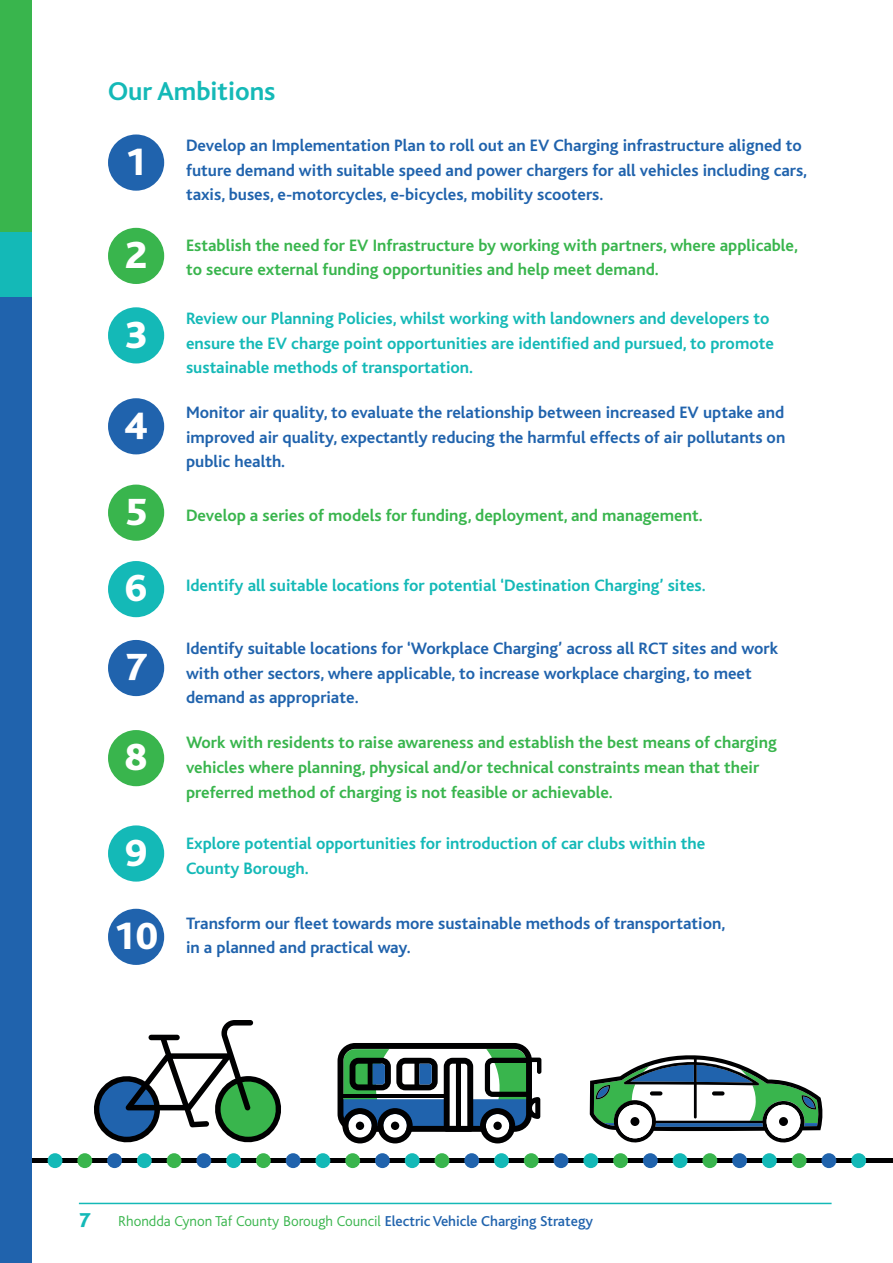
<style>
.page{position:relative;width:893px;height:1263px;background:#fff}
.page>*{position:absolute;margin:0;border:0;box-sizing:border-box;transform-origin:0 0}
.t1{font:800 39.6px "Bliss";color:#fff}
.t2{font:700 27px "Bliss";color:#14b9b7}
.t3{font:800 21px "Bliss";color:#14b9b7}
.t4{font:700 17.25px/24.6px "Bliss";color:#2063ad}
.t5{font:700 17.25px/24.6px "Bliss";color:#39b54d}
.t6{font:700 17.25px/24.6px "Bliss";color:#14b9b7}
.t7{font:300 15px "Bliss";color:#39b54d}
.s1{font-weight:500;color:#2063ad}
</style>
<div class="page">
<svg style="left:590px;top:1055px;width:233px;height:88px"></svg>
<div style="left:630px;top:1117px;width:9px;height:9px;background:#000001;border-radius:50%"></div>
<svg style="left:338px;top:1043px;width:203px;height:100px"></svg>
<hr style="left:342px;top:1094px;width:102px;height:3px;background:#000001">
<svg style="left:94px;top:1020px;width:187px;height:123px"></svg>
<hr style="left:20px;top:1158px;width:873px;height:4px;background:#000001">
<div style="left:0;top:0;width:32px;height:1263px;background:#2063ad"></div>
<div style="left:0;top:0;width:32px;height:234px;background:#39b54d"></div>
<div style="left:0;top:232px;width:32px;height:65px;background:#14b9b7"></div>
<hr style="left:79px;top:1203px;width:753px;height:1px;background:#14b9b7">
<div style="left:851px;top:1153px;width:15px;height:15px;background:#14b9b7;border-radius:50%"></div>
<div style="left:821px;top:1153px;width:15px;height:15px;background:#2063ad;border-radius:50%"></div>
<div style="left:792px;top:1153px;width:15px;height:15px;background:#39b54d;border-radius:50%"></div>
<div style="left:762px;top:1153px;width:15px;height:15px;background:#14b9b7;border-radius:50%"></div>
<div style="left:732px;top:1153px;width:15px;height:15px;background:#2063ad;border-radius:50%"></div>
<div style="left:702px;top:1153px;width:15px;height:15px;background:#39b54d;border-radius:50%"></div>
<div style="left:673px;top:1153px;width:14px;height:15px;background:#14b9b7;border-radius:50%"></div>
<div style="left:643px;top:1153px;width:15px;height:15px;background:#2063ad;border-radius:50%"></div>
<div style="left:613px;top:1153px;width:15px;height:15px;background:#39b54d;border-radius:50%"></div>
<div style="left:583px;top:1153px;width:15px;height:15px;background:#14b9b7;border-radius:50%"></div>
<div style="left:554px;top:1153px;width:14px;height:15px;background:#2063ad;border-radius:50%"></div>
<div style="left:524px;top:1153px;width:15px;height:15px;background:#39b54d;border-radius:50%"></div>
<div style="left:494px;top:1153px;width:15px;height:15px;background:#14b9b7;border-radius:50%"></div>
<div style="left:464px;top:1153px;width:15px;height:15px;background:#2063ad;border-radius:50%"></div>
<div style="left:434px;top:1153px;width:15px;height:15px;background:#39b54d;border-radius:50%"></div>
<div style="left:405px;top:1153px;width:15px;height:15px;background:#14b9b7;border-radius:50%"></div>
<div style="left:375px;top:1153px;width:15px;height:15px;background:#2063ad;border-radius:50%"></div>
<div style="left:345px;top:1153px;width:15px;height:15px;background:#39b54d;border-radius:50%"></div>
<div style="left:315px;top:1153px;width:15px;height:15px;background:#14b9b7;border-radius:50%"></div>
<div style="left:286px;top:1153px;width:15px;height:15px;background:#2063ad;border-radius:50%"></div>
<div style="left:256px;top:1153px;width:15px;height:15px;background:#39b54d;border-radius:50%"></div>
<div style="left:226px;top:1153px;width:15px;height:15px;background:#14b9b7;border-radius:50%"></div>
<div style="left:196px;top:1153px;width:15px;height:15px;background:#2063ad;border-radius:50%"></div>
<div style="left:167px;top:1153px;width:15px;height:15px;background:#39b54d;border-radius:50%"></div>
<div style="left:137px;top:1153px;width:15px;height:15px;background:#14b9b7;border-radius:50%"></div>
<div style="left:107px;top:1153px;width:15px;height:15px;background:#2063ad;border-radius:50%"></div>
<div style="left:77px;top:1153px;width:15px;height:15px;background:#39b54d;border-radius:50%"></div>
<div style="left:48px;top:1153px;width:14px;height:15px;background:#14b9b7;border-radius:50%"></div>
<div style="left:108px;top:134px;width:56px;height:57px;background:#2063ad;border-radius:50%"></div>
<div style="left:108px;top:228px;width:56px;height:56px;background:#39b54d;border-radius:50%"></div>
<div style="left:108px;top:307px;width:56px;height:56px;background:#14b9b7;border-radius:50%"></div>
<div style="left:108px;top:398px;width:56px;height:56px;background:#2063ad;border-radius:50%"></div>
<div style="left:108px;top:485px;width:56px;height:56px;background:#39b54d;border-radius:50%"></div>
<div style="left:108px;top:561px;width:56px;height:56px;background:#14b9b7;border-radius:50%"></div>
<div style="left:108px;top:640px;width:56px;height:56px;background:#2063ad;border-radius:50%"></div>
<div style="left:108px;top:730px;width:56px;height:56px;background:#39b54d;border-radius:50%"></div>
<div style="left:108px;top:825px;width:56px;height:56px;background:#14b9b7;border-radius:50%"></div>
<div style="left:108px;top:909px;width:56px;height:56px;background:#2063ad;border-radius:50%"></div>
<h2 class="t2" style="left:108px;top:81px;width:169px">Our Ambitions</h2>
<h1 class="t1" style="left:125px;top:147px;width:24px">1</h1>
<p class="t4" style="left:186px;top:135px;width:623px">Develop an Implementation Plan to roll out an EV Charging infrastructure aligned to future demand with suitable speed and power chargers for all vehicles including cars, taxis, buses, e-motorcycles, e-bicycles, mobility scooters.</p>
<h1 class="t1" style="left:125px;top:240px;width:24px">2</h1>
<p class="t5" style="left:186px;top:234px;width:614px">Establish the need for EV Infrastructure by working with partners, where applicable, to secure external funding opportunities and help meet demand.</p>
<h1 class="t1" style="left:125px;top:320px;width:24px">3</h1>
<p class="t6" style="left:186px;top:308px;width:589px">Review our Planning Policies, whilst working with landowners and developers to ensure the EV charge point opportunities are identified and pursued, to promote sustainable methods of transportation.</p>
<h1 class="t1" style="left:125px;top:410px;width:24px">4</h1>
<p class="t4" style="left:186px;top:402px;width:601px;text-align:justify">Monitor air quality, to evaluate the relationship between increased EV uptake and improved air quality, expectantly reducing the harmful effects of air pollutants on public health.</p>
<h1 class="t1" style="left:125px;top:497px;width:24px">5</h1>
<p class="t5" style="left:186px;top:504px;width:518px">Develop a series of models for funding, deployment, and management.</p>
<h1 class="t1" style="left:125px;top:573px;width:24px">6</h1>
<p class="t6" style="left:186px;top:575px;width:521px">Identify all suitable locations for potential ‘Destination Charging’ sites.</p>
<h1 class="t1" style="left:125px;top:652px;width:24px">7</h1>
<p class="t4" style="left:186px;top:638px;width:594px">Identify suitable locations for ‘Workplace Charging’ across all RCT sites and work with other sectors, where applicable, to increase workplace charging, to meet demand as appropriate.</p>
<h1 class="t1" style="left:125px;top:742px;width:24px">8</h1>
<p class="t5" style="left:186px;top:732px;width:592px">Work with residents to raise awareness and establish the best means of charging vehicles where planning, physical and/or technical constraints mean that their preferred method of charging is not feasible or achievable.</p>
<h1 class="t1" style="left:125px;top:838px;width:24px">9</h1>
<p class="t6" style="left:186px;top:833px;width:521px">Explore potential opportunities for introduction of car clubs within the<br>County Borough.</p>
<h1 class="t1" style="left:114px;top:921px;width:46px">10</h1>
<p class="t4" style="left:186px;top:912px;width:541px">Transform our fleet towards more sustainable methods of transportation, in a planned and practical way.</p>
<p class="t3" style="left:79px;top:1212px;width:13px">7</p>
<p class="t7" style="left:118px;top:1215px;width:476px">Rhondda Cynon Taf County Borough Council <span class="s1">Electric Vehicle Charging Strategy</span></p>
</div>
